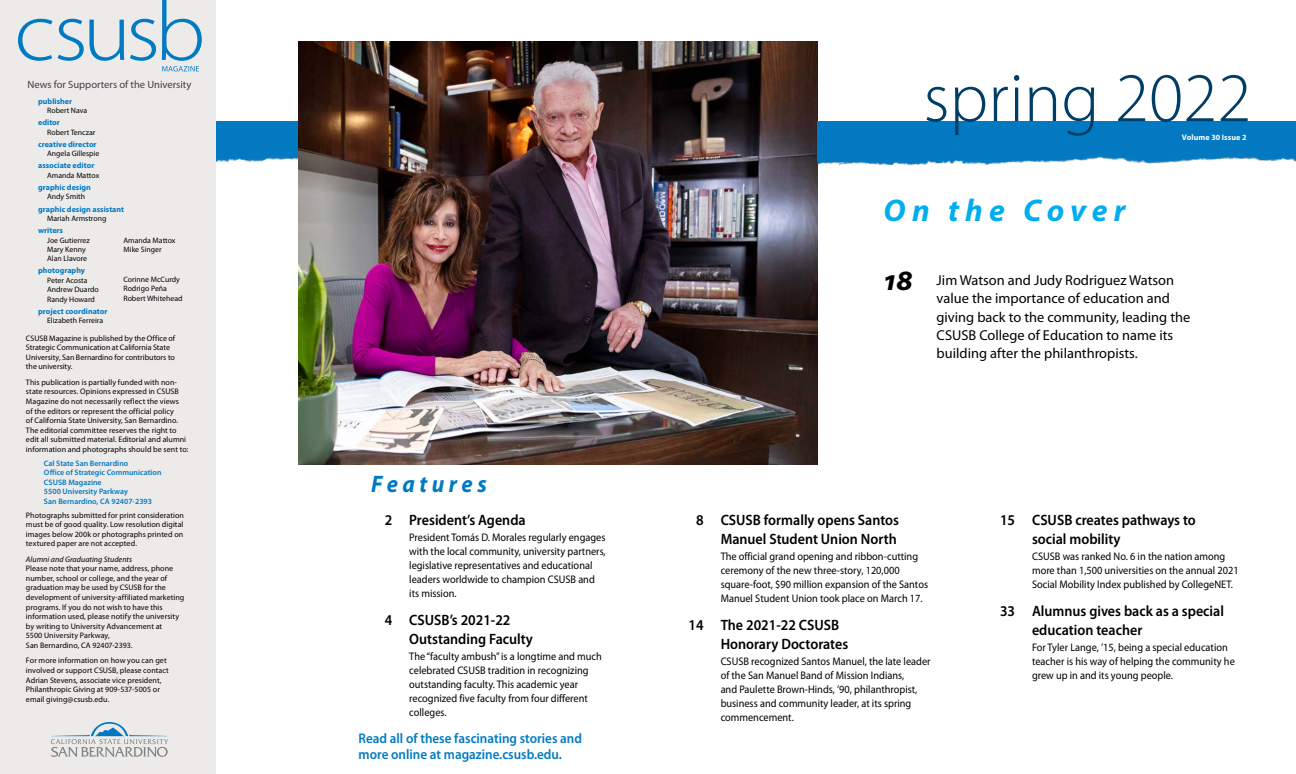
<style>
.page{position:relative;width:1296px;height:774px;background:#fff}
.page>*{position:absolute;margin:0;border:0;box-sizing:border-box;transform-origin:0 0}
.t1{font:300 70px "Myriad Pro";color:#003e68}
.t2{font:italic 700 31.4px "Myriad Pro";letter-spacing:.195em;color:#00adef}
.t3{font:italic 700 24px "Myriad Pro";letter-spacing:.195em;color:#007ac3;scale:.94 1}
.t4{font:600 15px/19px "Myriad Pro";color:#000;scale:.94 1}
.t5{font:14.4px/18.3px "Myriad Pro";color:#000}
.t6{font:600 14px/17px "Myriad Pro";color:#007ac3;scale:.94 1}
.t7{font:11px/14px "Myriad Pro";color:#000;scale:.94 1}
.t8{font:10.6px "Myriad Pro";color:#404042}
.t9{font:8px/9.6px "Myriad Pro";letter-spacing:.005em;color:#000}
.t10{font:700 8px "Myriad Pro";color:#007ac3}
.t11{font:italic 8px "Myriad Pro";letter-spacing:.005em;color:#000}
.t12{font:700 8px "Myriad Pro";letter-spacing:.015em;color:#fff}
.t13{font:600 7.9px/9.5px "Myriad Pro";color:#007ac3}
.t14{font:7.8px/9.4px "Myriad Pro";color:#000}
.s1{font-weight:700;font-style:italic;font-size:30.1px}
</style>
<div class="page">
<div style="left:0;top:0;width:216px;height:774px;background:#edebea"></div>
<svg style="left:51px;top:722px;width:117px;height:35px"></svg>
<svg style="left:18px;top:0;width:184px;height:71px"></svg>
<img style="left:216px;top:121px;width:82px;height:42px">
<img style="left:298px;top:42px;width:520px;height:422px">
<img style="left:818px;top:121px;width:478px;height:46px">
<h3 class="t8" style="left:27px;top:79px;width:166px">News for Supporters of the University</h3>
<p class="t10" style="left:38px;top:96px;width:36px">publisher</p>
<p class="t14" style="left:47px;top:106px;width:42px">Robert Nava</p>
<p class="t10" style="left:38px;top:117px;width:23px">editor</p>
<p class="t14" style="left:47px;top:127px;width:50px">Robert Tenczar</p>
<p class="t10" style="left:38px;top:139px;width:60px">creative director</p>
<p class="t14" style="left:47px;top:149px;width:54px">Angela Gillespie</p>
<p class="t10" style="left:38px;top:160px;width:58px">associate editor</p>
<p class="t14" style="left:47px;top:171px;width:54px">Amanda Mattox</p>
<p class="t10" style="left:38px;top:182px;width:54px">graphic design</p>
<p class="t14" style="left:47px;top:192px;width:39px">Andy Smith</p>
<p class="t10" style="left:38px;top:204px;width:87px">graphic design assistant</p>
<p class="t14" style="left:47px;top:214px;width:61px">Mariah Armstrong</p>
<p class="t10" style="left:38px;top:225px;width:26px">writers</p>
<p class="t14" style="left:47px;top:235px;width:44px">Joe Gutierrez<br>Mary Kenny<br>Alan Llavore</p>
<p class="t10" style="left:38px;top:266px;width:48px">photography</p>
<p class="t14" style="left:47px;top:276px;width:53px">Peter Acosta<br>Andrew Duardo<br>Randy Howard</p>
<p class="t10" style="left:38px;top:306px;width:71px">project coordinator</p>
<p class="t14" style="left:47px;top:316px;width:58px">Elizabeth Ferreira</p>
<p class="t14" style="left:123px;top:236px;width:54px;line-height:9px">Amanda Mattox<br>Mike Singer</p>
<p class="t14" style="left:123px;top:275px;width:61px">Corinne McCurdy<br>Rodrigo Peña<br>Robert Whitehead</p>
<p class="t9" style="left:26px;top:333px;width:151px">CSUSB Magazine is published by the Office of Strategic Communication at California State University, San Bernardino for contributors to the university.</p>
<p class="t9" style="left:26px;top:377px;width:164px">This publication is partially funded with non&shy;state resources. Opinions expressed in CSUSB Magazine do not necessarily reflect the views<br>of the editors or represent the official policy<br>of California State University, San Bernardino.<br>The editorial committee reserves the right to edit all submitted material. Editorial and alumni information and photographs should be sent to:</p>
<p class="t13" style="left:44px;top:458px;width:119px">Cal State San Bernardino<br>Office of Strategic Communication<br>CSUSB Magazine<br>5500 University Parkway<br>San Bernardino, CA 92407-2393</p>
<p class="t9" style="left:26px;top:510px;width:160px;text-align:justify">Photographs submitted for print consideration must be of good quality. Low resolution digital images below 200k or photographs printed on textured paper are not accepted.</p>
<p class="t11" style="left:26px;top:554px;width:108px">Alumni and Graduating Students</p>
<p class="t9" style="left:26px;top:564px;width:160px">Please note that your name, address, phone number, school or college, and the year of graduation may be used by CSUSB for the development of university-affiliated marketing programs. If you do not wish to have this information used, please notify the university by writing to University Advancement at<br>5500 University Parkway,<br>San Bernardino, CA 92407-2393.</p>
<p class="t9" style="left:26px;top:656px;width:144px">For more information on how you can get involved or support CSUSB, please contact Adrian Stevens, associate vice president, Philanthropic Giving at 909-537-5005 or email giving@csusb.edu.</p>
<h3 class="t3" style="left:371px;top:468px;width:124px">Features</h3>
<h3 class="t4" style="left:385px;top:510px;width:151px">2 President’s Agenda</h3>
<h3 class="t7" style="left:409px;top:530px;width:211px">President Tomás D. Morales regularly engages with the local community, university partners, legislative representatives and educational leaders worldwide to champion CSUSB and its mission.</h3>
<h3 class="t4" style="left:409px;top:610px;width:133px;text-indent:-24px">4 CSUSB’s 2021-22<br>Outstanding Faculty</h3>
<h3 class="t7" style="left:409px;top:650px;width:206px">The “faculty ambush” is a longtime and much celebrated CSUSB tradition in recognizing outstanding faculty. This academic year recognized five faculty from four different colleges.</h3>
<h3 class="t6" style="left:359px;top:729px;width:239px">Read all of these fascinating stories and more online at magazine.csusb.edu.</h3>
<h1 class="t1" style="left:923px;top:56px;width:330px">spring 2022</h1>
<p class="t12" style="left:1182px;top:132px;width:66px">Volume 30 Issue 2</p>
<h2 class="t2" style="left:884px;top:190px;width:243px">On the Cover</h2>
<h3 class="t5" style="left:937px;top:271px;width:255px;text-indent:-52px"><span class="s1">18</span> Jim Watson and Judy Rodriguez Watson value the importance of education and giving back to the community, leading the CSUSB College of Education to name its building after the philanthropists.</h3>
<h3 class="t4" style="left:696px;top:510px;width:217px;text-align:right">8 CSUSB formally opens Santos<br>Manuel Student Union North</h3>
<h3 class="t7" style="left:721px;top:549px;width:222px">The official grand opening and ribbon-cutting ceremony of the new three-story, 120,000 square-foot, $90 million expansion of the Santos Manuel Student Union took place on March 17.</h3>
<h3 class="t4" style="left:721px;top:615px;width:137px;text-indent:-32px">14 The 2021-22 CSUSB<br>Honorary Doctorates</h3>
<h3 class="t7" style="left:721px;top:655px;width:225px">CSUSB recognized Santos Manuel, the late leader of the San Manuel Band of Mission Indians,<br>and Paulette Brown-Hinds, ’90, philanthropist, business and community leader, at its spring commencement.</h3>
<h3 class="t4" style="left:1032px;top:510px;width:176px;text-indent:-32px">15 CSUSB creates pathways to social mobility</h3>
<h3 class="t7" style="left:1032px;top:549px;width:221px">CSUSB was ranked No. 6 in the nation among more than 1,500 universities on the annual 2021<br>Social Mobility Index published by CollegeNET.</h3>
<h3 class="t4" style="left:1032px;top:601px;width:206px;text-indent:-32px">33 Alumnus gives back as a special education teacher</h3>
<h3 class="t7" style="left:1032px;top:641px;width:217px">For Tyler Lange, ’15, being a special education teacher is his way of helping the community he grew up in and its young people.</h3>
</div>
